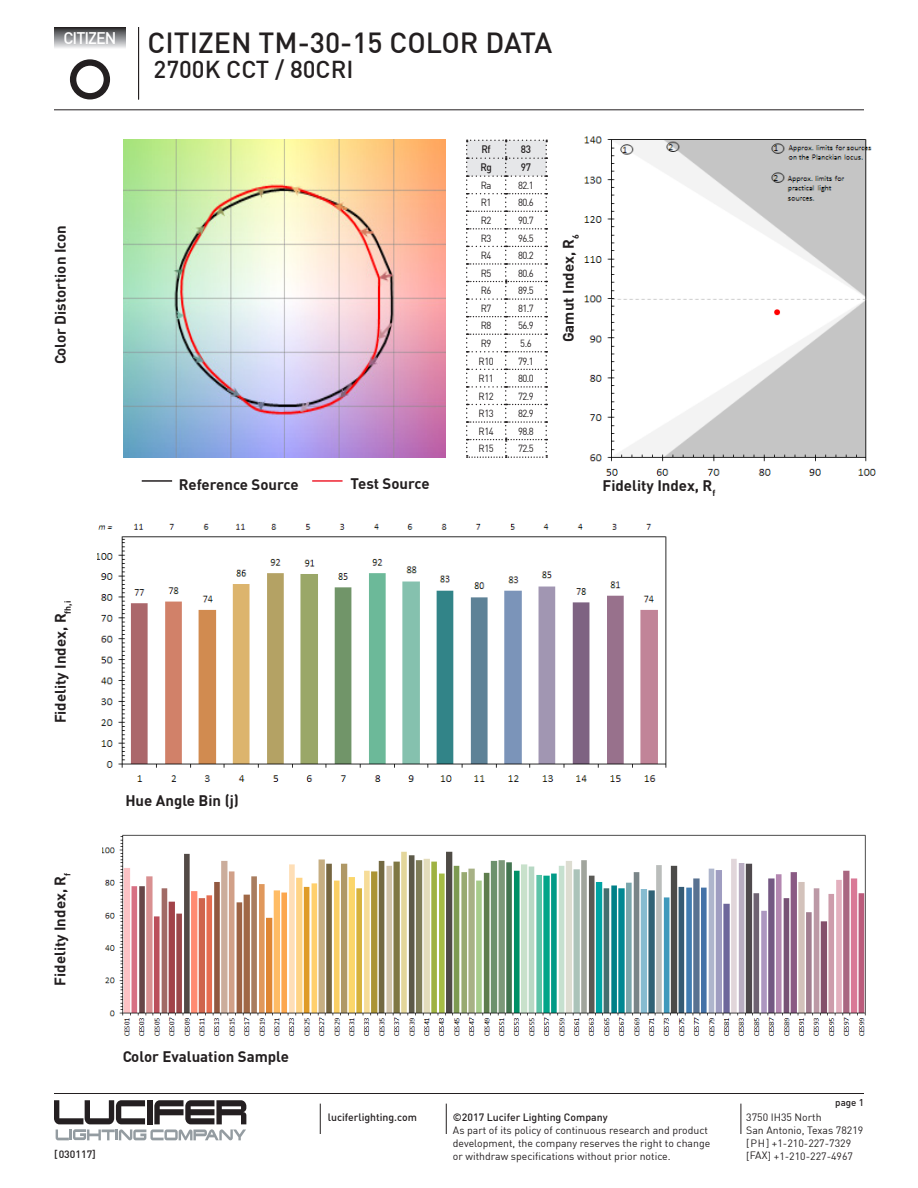
<style>
.page{position:relative;width:918px;height:1188px;background:#fff}
.page>*{position:absolute;margin:0;border:0;box-sizing:border-box;transform-origin:0 0}
.t1{font:500 28.5px "DIN";color:#231f20}
.t2{font:500 24px "DIN";color:#231f20}
.t3{font:500 16.5px "DIN";letter-spacing:-.06em;color:#fff}
.t4{font:700 15px "DIN";color:#231f20}
.heading_2{font:500 10.65px "DIN";letter-spacing:-.05em;color:#231f20;scale:.93 1}
.t5{font:10.5px/12.8px "DIN";color:#231f20}
.t6{font:500 10.5px "DIN";color:#231f20}
.heading_2-2{font:10.2px "DIN";letter-spacing:-.05em;color:#231f20;scale:.93 1}
.t7{font:500 9.75px "DIN";color:#231f20}
</style>
<div class="page">
<hr style="left:54px;top:109px;width:810px;height:1px;background:#231f20">
<hr style="left:54px;top:1093px;width:810px;height:1px;background:#231f20">
<hr style="left:320px;top:1104px;width:1px;height:30px;background:#231f20">
<hr style="left:446px;top:1104px;width:1px;height:30px;background:#231f20">
<hr style="left:741px;top:1104px;width:1px;height:30px;background:#231f20">
<svg style="left:54px;top:1100px;width:192px;height:40px"></svg>
<hr style="left:138px;top:27px;width:1px;height:72px;background:#231f20">
<div style="left:54px;top:27px;width:72px;height:22px;background:linear-gradient(to bottom,#2e2f31,#ecedf0)"></div>
<div style="left:71px;top:60px;width:38px;height:39px;background:#231f20;border-radius:50%"></div>
<div style="left:70px;top:59px;width:40px;height:40px;border:2px solid #231f20;border-radius:50%"></div>
<div style="left:76px;top:65px;width:28px;height:29px;background:#fff;border-radius:50%"></div>
<div style="left:75px;top:64px;width:30px;height:31px;border:2px solid #231f20;border-radius:50%"></div>
<hr style="left:142px;top:480px;width:30px;height:2px;background:#231f20">
<hr style="left:312px;top:480px;width:31px;height:2px;background:#ee2130">
<svg style="left:466px;top:140px;width:81px;height:318px"></svg>
<img style="left:102px;top:834px;width:764px;height:201px">
<img style="left:98px;top:523px;width:569px;height:259px">
<img style="left:123px;top:140px;width:323px;height:318px">
<img style="left:585px;top:136px;width:291px;height:340px">
<p class="t3" style="left:63px;top:28px;width:55px">CITIZEN</p>
<p class="t4" style="left:51px;top:364px;width:141px;rotate:-90deg">Color Distortion Icon</p>
<p class="t1" style="left:148px;top:24px;width:406px">CITIZEN TM-30-15 COLOR DATA</p>
<p class="t2" style="left:154px;top:54px;width:201px">2700K CCT / 80CRI</p>
<p class="t4" style="left:179px;top:474px;width:122px">Reference Source</p>
<p class="t4" style="left:351px;top:474px;width:81px">Test Source</p>
<p class="heading_2" style="left:482px;top:143px;width:11px">Rf</p>
<p class="heading_2" style="left:521px;top:143px;width:12px">83</p>
<p class="heading_2" style="left:481px;top:161px;width:14px">Rg</p>
<p class="heading_2" style="left:521px;top:161px;width:12px">97</p>
<p class="heading_2-2" style="left:481px;top:179px;width:13px">Ra</p>
<p class="heading_2-2" style="left:518px;top:179px;width:19px">82.1</p>
<p class="heading_2-2" style="left:481px;top:196px;width:13px">R1</p>
<p class="heading_2-2" style="left:518px;top:196px;width:19px">80.6</p>
<p class="heading_2-2" style="left:481px;top:214px;width:13px">R2</p>
<p class="heading_2-2" style="left:518px;top:214px;width:19px">90.7</p>
<p class="heading_2-2" style="left:481px;top:232px;width:13px">R3</p>
<p class="heading_2-2" style="left:518px;top:232px;width:19px">96.5</p>
<p class="heading_2-2" style="left:481px;top:249px;width:13px">R4</p>
<p class="heading_2-2" style="left:518px;top:249px;width:19px">80.2</p>
<p class="heading_2-2" style="left:481px;top:267px;width:13px">R5</p>
<p class="heading_2-2" style="left:518px;top:267px;width:19px">80.6</p>
<p class="heading_2-2" style="left:481px;top:284px;width:13px">R6</p>
<p class="heading_2-2" style="left:518px;top:284px;width:19px">89.5</p>
<p class="heading_2-2" style="left:481px;top:302px;width:13px">R7</p>
<p class="heading_2-2" style="left:518px;top:302px;width:19px">81.7</p>
<p class="heading_2-2" style="left:481px;top:319px;width:13px">R8</p>
<p class="heading_2-2" style="left:518px;top:319px;width:19px">56.9</p>
<p class="heading_2-2" style="left:481px;top:337px;width:13px">R9</p>
<p class="heading_2-2" style="left:520px;top:337px;width:14px">5.6</p>
<p class="heading_2-2" style="left:479px;top:354px;width:18px">R10</p>
<p class="heading_2-2" style="left:518px;top:354px;width:19px">79.1</p>
<p class="heading_2-2" style="left:479px;top:372px;width:18px">R11</p>
<p class="heading_2-2" style="left:518px;top:372px;width:19px">80.0</p>
<p class="heading_2-2" style="left:479px;top:390px;width:18px">R12</p>
<p class="heading_2-2" style="left:518px;top:390px;width:19px">72.9</p>
<p class="heading_2-2" style="left:479px;top:407px;width:18px">R13</p>
<p class="heading_2-2" style="left:518px;top:407px;width:19px">82.9</p>
<p class="heading_2-2" style="left:479px;top:425px;width:18px">R14</p>
<p class="heading_2-2" style="left:518px;top:425px;width:19px">98.8</p>
<p class="heading_2-2" style="left:479px;top:442px;width:18px">R15</p>
<p class="heading_2-2" style="left:518px;top:442px;width:19px">72.5</p>
<p class="t4" style="left:559px;top:342px;width:109px;rotate:-90deg">Gamut Index, R<sub>6</sub></p>
<p class="t4" style="left:603px;top:475px;width:114px">Fidelity Index, R<sub>f</sub></p>
<p class="t4" style="left:51px;top:723px;width:124px;rotate:-90deg">Fidelity Index, R<sub>fh,i</sub></p>
<p class="t4" style="left:50px;top:986px;width:114px;rotate:-90deg">Fidelity Index, R<sub>f</sub></p>
<p class="t4" style="left:125px;top:791px;width:115px">Hue Angle Bin (j)</p>
<p class="t4" style="left:123px;top:1047px;width:168px">Color Evaluation Sample</p>
<p class="t6" style="left:54px;top:1148px;width:43px">[030117]</p>
<p class="t6" style="left:328px;top:1111px;width:91px">luciferlighting.com</p>
<p class="t6" style="left:453px;top:1111px;width:156px">©2017 Lucifer Lighting Company</p>
<p class="t5" style="left:453px;top:1124px;width:259px">As part of its policy of continuous research and product development, the company reserves the right to change or withdraw specifications without prior notice.</p>
<p class="t7" style="left:835px;top:1096px;width:30px">page 1</p>
<p class="t5" style="left:746px;top:1111px;width:119px">3750 IH35 North<br>San Antonio, Texas 78219 [PH] +1-210-227-7329 [FAX] +1-210-227-4967</p>
</div>
